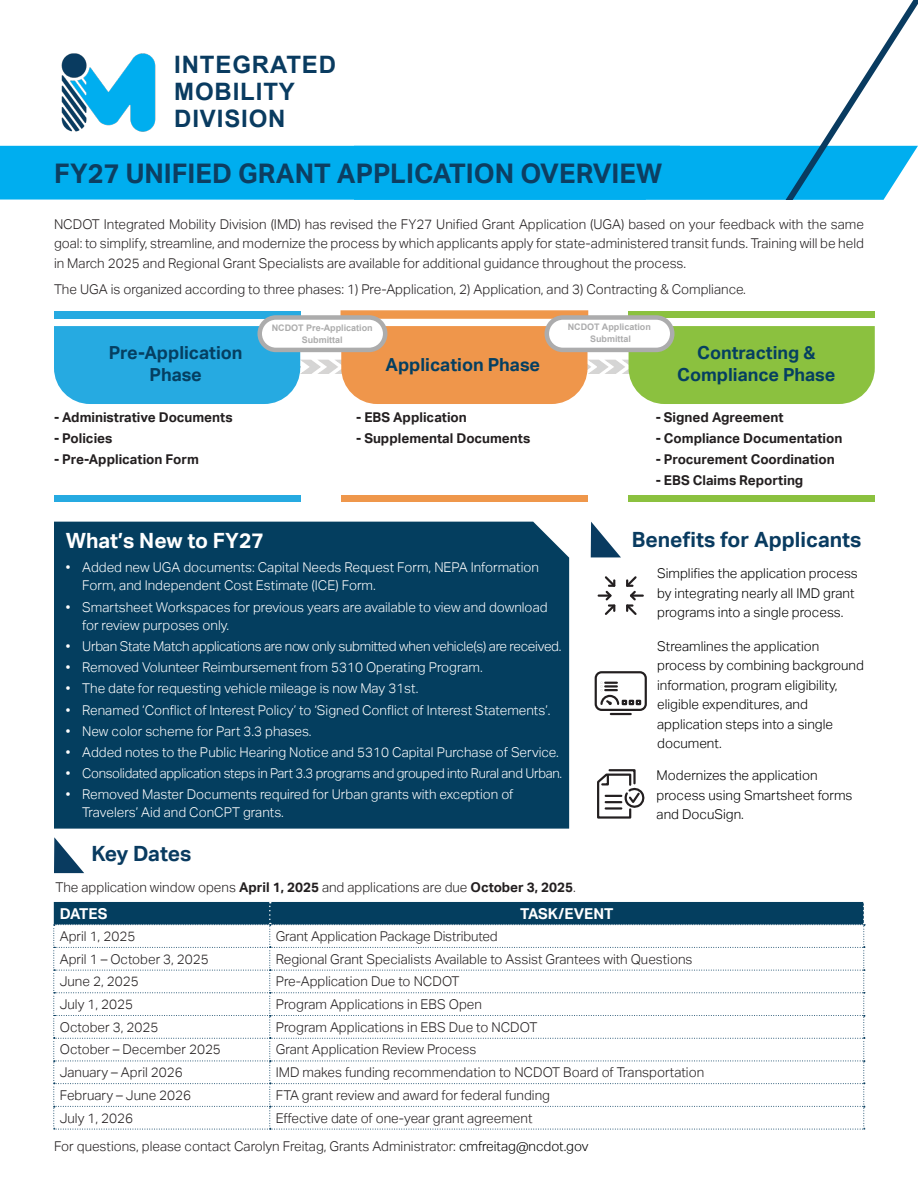
<style>
.page{position:relative;width:918px;height:1188px;background:#fff}
.page>*{position:absolute;margin:0;border:0;box-sizing:border-box;transform-origin:0 0}
.t1{font:700 27px "AECOM Sans";color:#0d3e61}
.t2{font:700 24px "Arial";letter-spacing:.035em;color:#093b60}
.t3{font:700 21px "AECOM Sans";color:#093b60}
.t4{font:700 21px "AECOM Sans";color:#fff}
.t5{font:700 18px/21.6px "AECOM Sans";color:#053f61;text-align:center}
.t6{font:700 15px "AECOM Sans";color:#fff}
.t7{font:300 13.5px/19.5px "AECOM Sans";color:#231f20;text-align:justify}
.t8{font:300 13.5px/18px "AECOM Sans";color:#fff}
.t9{font:300 13.5px/19.5px "AECOM Sans";color:#000}
.t10{font:700 13.5px "AECOM Sans";color:#231f20}
.t11{font:300 13.5px "AECOM Sans";letter-spacing:-.02em;color:#fff}
.t12{font:700 9px/12px "Arial";color:#acacac;text-align:center}
.t13{font:700 9px "Arial";color:#acacad}
.s1{font-weight:700}
.s2{color:#000}
</style>
<div class="page">
<div style="left:54px;top:522px;width:515px;height:307px;background:#043e5f"></div>
<svg style="left:53px;top:902px;width:812px;height:228px"></svg>
<div style="left:54px;top:311px;width:246px;height:8px;background:#26aae1"></div>
<div style="left:341px;top:310px;width:247px;height:9px;background:#ef974b;border:2px solid #ef974b"></div>
<div style="left:629px;top:311px;width:246px;height:7px;background:#8bc13f"></div>
<svg style="left:54px;top:326px;width:821px;height:78px;background:#94b387"></svg>
<div style="left:54px;top:495px;width:246px;height:7px;background:#26aae1"></div>
<div style="left:341px;top:495px;width:247px;height:7px;background:#ef974b"></div>
<div style="left:629px;top:495px;width:246px;height:7px;background:#8bc13f"></div>
<div style="left:547px;top:317px;width:125px;height:33px;background:#fff;border-radius:16px"></div>
<div style="left:545px;top:315px;width:130px;height:37px;border:4px solid #acacad;border-radius:16px"></div>
<div style="left:260px;top:317px;width:125px;height:33px;background:#fff;border-radius:16px"></div>
<div style="left:257px;top:315px;width:130px;height:37px;border:4px solid #acacac;border-radius:16px"></div>
<svg style="left:0;top:0;width:918px;height:200px"></svg>
<svg style="left:54px;top:837px;width:30px;height:36px"></svg>
<svg style="left:591px;top:522px;width:30px;height:35px"></svg>
<svg style="left:597px;top:769px;width:48px;height:50px"></svg>
<hr style="left:611px;top:713px;width:20px;height:2px;background:#231f20">
<div style="left:595px;top:671px;width:52px;height:40px;border:2px solid #231f20;border-radius:6px"></div>
<svg style="left:600px;top:681px;width:41px;height:25px"></svg>
<svg style="left:626px;top:576px;width:17px;height:39px"></svg>
<svg style="left:599px;top:576px;width:17px;height:39px"></svg>
<p class="t2" style="left:174px;top:48px;width:163px">INTEGRATED</p>
<p class="t2" style="left:174px;top:75px;width:122px">MOBILITY</p>
<p class="t2" style="left:174px;top:102px;width:113px">DIVISION</p>
<p class="t1" style="left:54px;top:158px;width:610px">FY27 UNIFIED GRANT APPLICATION OVERVIEW</p>
<p class="t7" style="left:54px;top:214px;width:812px">NCDOT Integrated Mobility Division (IMD) has revised the FY27 Unified Grant Application (UGA) based on your feedback with the same goal: to simplify, streamline, and modernize the process by which applicants apply for state-administered transit funds. Training will be held in March 2025 and Regional Grant Specialists are available for additional guidance throughout the process.</p>
<p class="t7" style="left:54px;top:279px;width:693px">The UGA is organized according to three phases: 1) Pre-Application, 2) Application, and 3) Contracting &amp; Compliance.</p>
<p class="t12" style="left:272px;top:322px;width:103px">NCDOT Pre-Application<br>Submittal</p>
<p class="t13" style="left:568px;top:321px;width:85px">NCDOT Application</p>
<p class="t13" style="left:590px;top:333px;width:43px">Submittal</p>
<p class="t5" style="left:109px;top:342px;width:135px">Pre-Application<br>Phase</p>
<p class="t5" style="left:385px;top:354px;width:156px">Application Phase</p>
<p class="t5" style="left:677px;top:342px;width:160px">Contracting &amp;<br>Compliance Phase</p>
<p class="t10" style="left:54px;top:410px;width:180px">- Administrative Documents</p>
<p class="t10" style="left:54px;top:431px;width:60px">- Policies</p>
<p class="t10" style="left:54px;top:452px;width:146px">- Pre-Application Form</p>
<p class="t10" style="left:356px;top:410px;width:112px">- EBS Application</p>
<p class="t10" style="left:356px;top:431px;width:176px">- Supplemental Documents</p>
<p class="t10" style="left:656px;top:410px;width:129px">- Signed Agreement</p>
<p class="t10" style="left:656px;top:431px;width:188px">- Compliance Documentation</p>
<p class="t10" style="left:656px;top:452px;width:181px">- Procurement Coordination</p>
<p class="t10" style="left:656px;top:473px;width:149px">- EBS Claims Reporting</p>
<p class="t4" style="left:66px;top:528px;width:200px">What’s New to FY27</p>
<p class="t8" style="left:82px;top:559px;width:458px;text-indent:-16px">• Added new UGA documents: Capital Needs Request Form, NEPA Information<br>Form, and Independent Cost Estimate (ICE) Form.</p>
<p class="t8" style="left:82px;top:598px;width:467px;text-indent:-16px">• Smartsheet Workspaces for previous years are available to view and download for review purposes only.</p>
<p class="t11" style="left:66px;top:638px;width:497px">• Urban State Match applications are now only submitted when vehicle(s) are received.</p>
<p class="t8" style="left:66px;top:658px;width:418px">• Removed Volunteer Reimbursement from 5310 Operating Program.</p>
<p class="t8" style="left:66px;top:680px;width:354px">• The date for requesting vehicle mileage is now May 31st.</p>
<p class="t8" style="left:66px;top:701px;width:486px">• Renamed ‘Conflict of Interest Policy’ to ‘Signed Conflict of Interest Statements’.</p>
<p class="t8" style="left:66px;top:722px;width:247px">• New color scheme for Part 3.3 phases.</p>
<p class="t8" style="left:66px;top:743px;width:495px">• Added notes to the Public Hearing Notice and 5310 Capital Purchase of Service.</p>
<p class="t11" style="left:66px;top:766px;width:498px">• Consolidated application steps in Part 3.3 programs and grouped into Rural and Urban.</p>
<p class="t8" style="left:82px;top:786px;width:433px;text-indent:-16px">• Removed Master Documents required for Urban grants with exception of<br>Travelers’ Aid and ConCPT grants.</p>
<p class="t3" style="left:91px;top:842px;width:102px">Key Dates</p>
<p class="t7" style="left:55px;top:877px;width:522px">The application window opens <span class="s1">April 1, 2025</span> and applications are due <span class="s1">October 3, 2025</span>.</p>
<p class="t3" style="left:632px;top:527px;width:231px">Benefits for Applicants</p>
<p class="t9" style="left:657px;top:564px;width:202px">Simplifies the application process by integrating nearly all IMD grant programs into a single process.</p>
<p class="t9" style="left:657px;top:637px;width:208px">Streamlines the application process by combining background information, program eligibility, eligible expenditures, and application steps into a single document.</p>
<p class="t9" style="left:657px;top:766px;width:197px">Modernizes the application process using Smartsheet forms and DocuSign.</p>
<p class="t6" style="left:60px;top:905px;width:49px">DATES</p>
<p class="t6" style="left:520px;top:905px;width:95px">TASK/EVENT</p>
<p class="t7" style="left:60px;top:926px;width:77px">April 1, 2025</p>
<p class="t7" style="left:276px;top:926px;width:223px">Grant Application Package Distributed</p>
<p class="t7" style="left:60px;top:949px;width:151px">April 1 – October 3, 2025</p>
<p class="t7" style="left:276px;top:949px;width:418px">Regional Grant Specialists Available to Assist Grantees with Questions</p>
<p class="t7" style="left:60px;top:972px;width:80px">June 2, 2025</p>
<p class="t7" style="left:276px;top:972px;width:185px">Pre-Application Due to NCDOT</p>
<p class="t7" style="left:60px;top:995px;width:75px">July 1, 2025</p>
<p class="t7" style="left:276px;top:995px;width:208px">Program Applications in EBS Open</p>
<p class="t7" style="left:60px;top:1017px;width:100px">October 3, 2025</p>
<p class="t7" style="left:276px;top:1017px;width:263px">Program Applications in EBS Due to NCDOT</p>
<p class="t7" style="left:60px;top:1040px;width:163px">October – December 2025</p>
<p class="t7" style="left:276px;top:1040px;width:202px">Grant Application Review Process</p>
<p class="t7" style="left:60px;top:1063px;width:125px">January – April 2026</p>
<p class="t7" style="left:276px;top:1063px;width:430px">IMD makes funding recommendation to NCDOT Board of Transportation</p>
<p class="t7" style="left:60px;top:1085px;width:133px">February – June 2026</p>
<p class="t7" style="left:276px;top:1085px;width:276px">FTA grant review and award for federal funding</p>
<p class="t7" style="left:60px;top:1108px;width:75px">July 1, 2026</p>
<p class="t7" style="left:276px;top:1108px;width:258px">Effective date of one-year grant agreement</p>
<p class="t7" style="left:54px;top:1136px;width:536px">For questions, please contact Carolyn Freitag, Grants Administrator: <span class="s2">cmfreitag@ncdot.gov</span></p>
</div>
